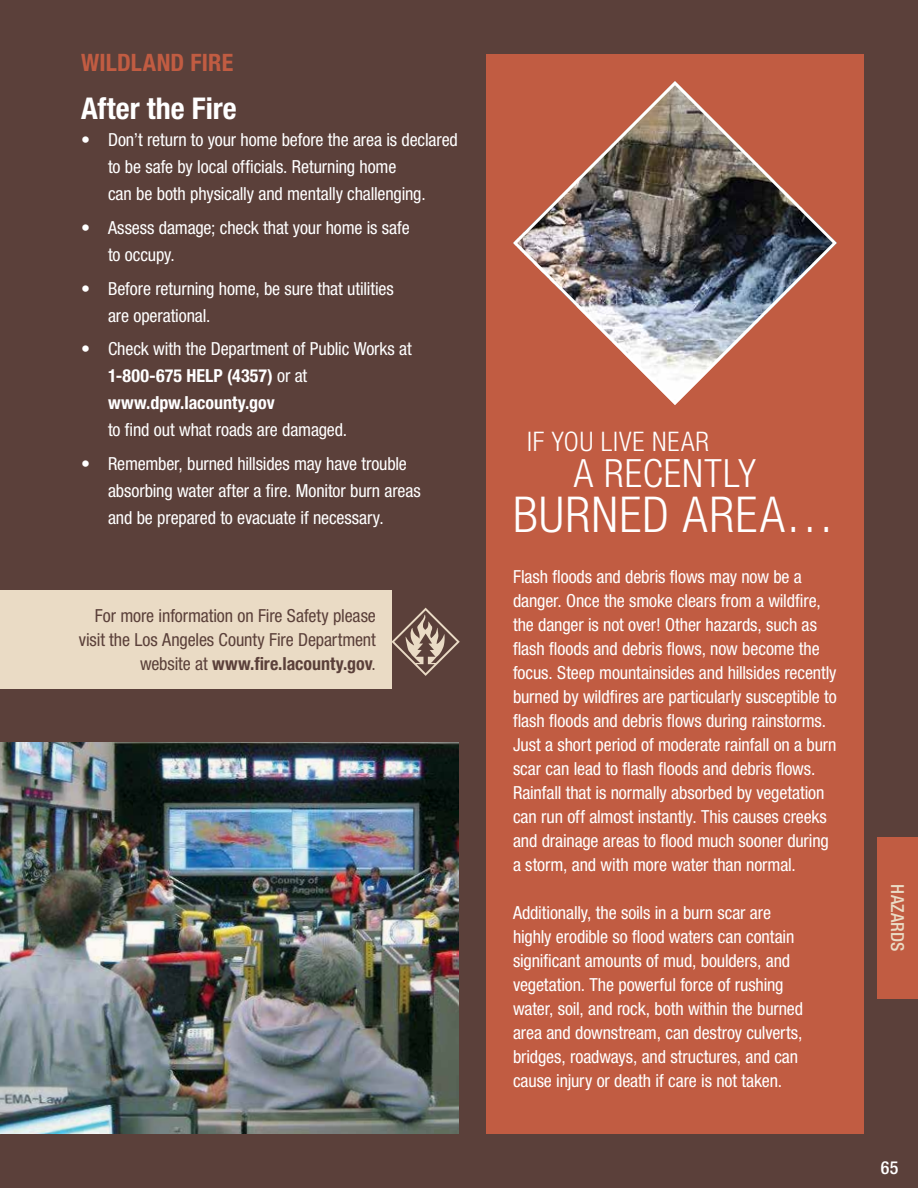
<style>
.page{position:relative;width:918px;height:1188px;background:#5b403a}
.page>*{position:absolute;margin:0;border:0;box-sizing:border-box;transform-origin:0 0}
.t1{font:97.5px "ER Sv 2 Incidents";color:#eadbc5}
.t2{font:300 condensed 49.5px "Helvetica Neue LT Std";letter-spacing:.025em;color:#fff}
.t3{font:300 condensed 39px "Helvetica Neue LT Std";letter-spacing:.025em;color:#fff}
.t4{font:700 condensed 30px "Helvetica Neue LT Std";color:#fff}
.t5{font:300 condensed 27px "Helvetica Neue LT Std";letter-spacing:.03em;color:#fff}
.t6{font:700 condensed 24px "Helvetica Neue LT Std";letter-spacing:.01em;color:#c15c42}
.t7{font:condensed 18px/24px "Helvetica Neue LT Std";letter-spacing:-.005em;color:#fff}
.t8{font:condensed 18px/24px "Helvetica Neue LT Std";letter-spacing:-.005em;color:#5b403a;text-align:right}
.t9{font:500 condensed 18px "Helvetica Neue LT Std";letter-spacing:.01em;color:#eadbc5}
.t10{font:500 condensed 18px "Helvetica Neue LT Std";color:#fff}
.s1{font-weight:700}
</style>
<div class="page">
<div style="left:486px;top:54px;width:378px;height:1080px;background:#c15c42"></div>
<img style="left:0;top:742px;width:459px;height:392px">
<img style="left:513px;top:81px;width:324px;height:324px">
<div style="left:0;top:590px;width:391px;height:98px;background:#eadbc5"></div>
<div style="left:878px;top:837px;width:40px;height:162px;background:#c15c42"></div>
<h3 class="t6" style="left:81px;top:48px;width:154px">WILDLAND FIRE</h3>
<h3 class="t4" style="left:81px;top:90px;width:157px">After the Fire</h3>
<p class="t7" style="left:108px;top:126px;width:351px;line-height:27px;text-indent:-27px">• Don’t return to your home before the area is declared to be safe by local officials. Returning home<br>can be both physically and mentally challenging.</p>
<p class="t7" style="left:108px;top:214px;width:303px;line-height:27px;text-indent:-27px">• Assess damage; check that your home is safe to occupy.</p>
<p class="t7" style="left:108px;top:275px;width:287px;line-height:27px;text-indent:-27px">• Before returning home, be sure that utilities are operational.</p>
<p class="t7" style="left:108px;top:335px;width:305px;line-height:27px;text-indent:-27px">• Check with the Department of Public Works at<br><span class="s1">1-800-675 HELP (4357)</span> or at <span class="s1">www.dpw.lacounty.gov</span></p>
<p class="t7" style="left:108px;top:418px;width:241px">to find out what roads are damaged.</p>
<p class="t7" style="left:108px;top:450px;width:314px;line-height:27px;text-indent:-27px">• Remember, burned hillsides may have trouble absorbing water after a fire. Monitor burn areas and be prepared to evacuate if necessary.</p>
<p class="t8" style="left:79px;top:603px;width:299px">For more information on Fire Safety please visit the Los Angeles County Fire Department website at <span class="s1">www.fire.lacounty.gov</span>.</p>
<h1 class="t1" style="left:391px;top:585px;width:70px">T</h1>
<h3 class="t5" style="left:527px;top:426px;width:184px">IF YOU LIVE NEAR</h3>
<h3 class="t3" style="left:574px;top:451px;width:183px">A RECENTLY</h3>
<h2 class="t2" style="left:513px;top:486px;width:323px">BURNED AREA…</h2>
<p class="t7" style="left:513px;top:565px;width:325px">Flash floods and debris flows may now be a danger. Once the smoke clears from a wildfire, the danger is not over! Other hazards, such as flash floods and debris flows, now become the focus. Steep mountainsides and hillsides recently burned by wildfires are particularly susceptible to flash floods and debris flows during rainstorms.<br>Just a short period of moderate rainfall on a burn scar can lead to flash floods and debris flows.<br>Rainfall that is normally absorbed by vegetation can run off almost instantly. This causes creeks and drainage areas to flood much sooner during a storm, and with more water than normal.</p>
<p class="t7" style="left:513px;top:901px;width:292px">Additionally, the soils in a burn scar are highly erodible so flood waters can contain significant amounts of mud, boulders, and vegetation. The powerful force of rushing water, soil, and rock, both within the burned area and downstream, can destroy culverts, bridges, roadways, and structures, and can cause injury or death if care is not taken.</p>
<p class="t9" style="left:908px;top:884px;width:69px;rotate:90deg">HAZARDS</p>
<p class="t10" style="left:881px;top:1157px;width:19px">65</p>
</div>
